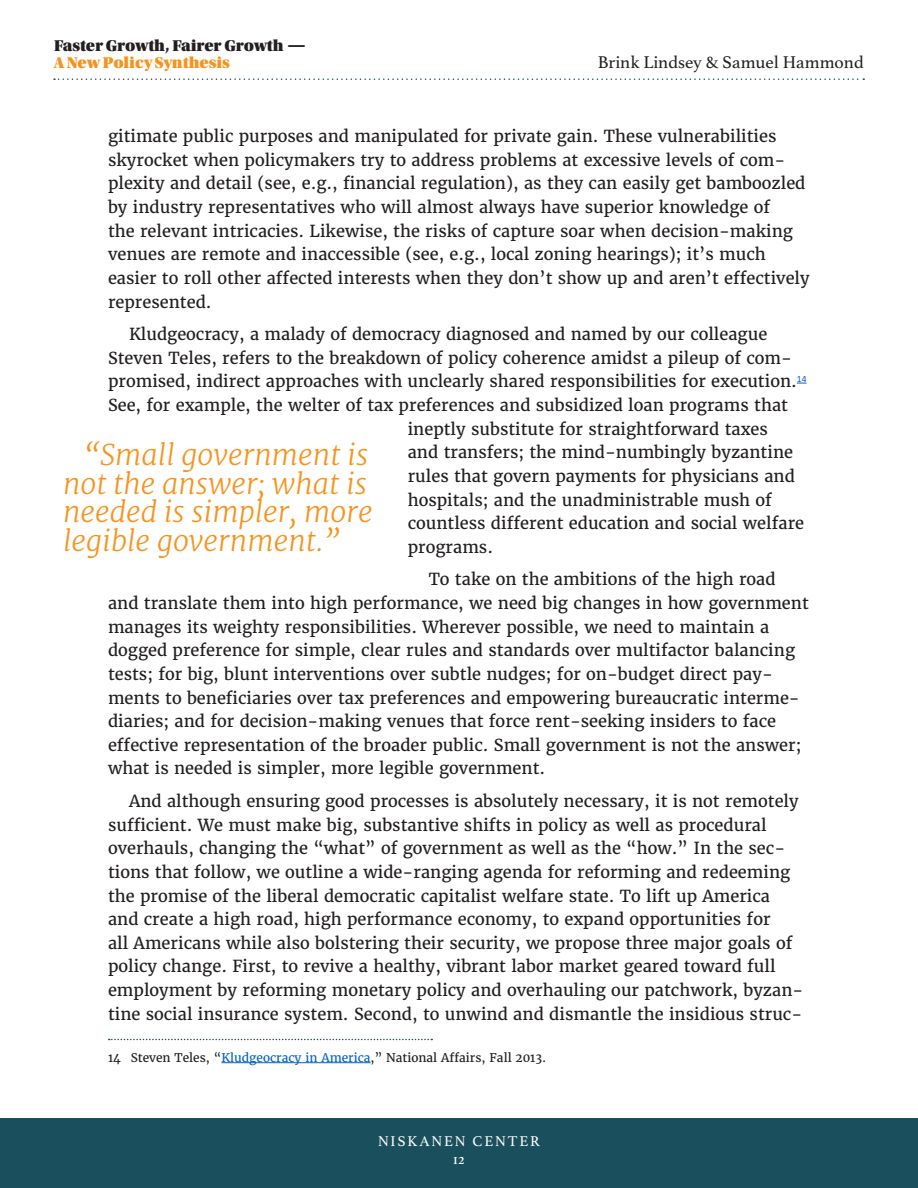
<style>
.page{position:relative;width:918px;height:1188px;background:#fff}
.page>*{position:absolute;margin:0;border:0;box-sizing:border-box;transform-origin:0 0}
.Block_quote{font:italic 300 28.5px/28.5px "Merriweather";color:#f7931d}
.t1{font:18px "Athelas";color:#231f20}
.Body{font:16.5px/23.7px "Merriweather";color:#231f20}
.t2{font:16.5px "Utopia Std Black Headline";color:#231f20}
.t3{font:16.5px "Utopia Std Black Headline";color:#f7931d}
.t4{font:15px "Athelas";letter-spacing:.12em;color:#fff}
.Footnote_text{font:12px "Merriweather";color:#231f20}
.s1{font-family:"Merriweather";font-weight:800}
.s2{color:#0563c1}
</style>
<div class="page">
<div style="left:0;top:1119px;width:918px;height:69px;background:#1a505d"></div>
<svg style="left:54px;top:78px;width:810px;height:2px"></svg>
<svg style="left:109px;top:1039px;width:323px;height:1px"></svg>
<hr style="left:221px;top:1062px;width:150px;height:1px;background:#0563c1">
<p class="t2" style="left:54px;top:37px;width:254px">Faster Growth, Fairer Growth <span class="s1">—</span></p>
<p class="t3" style="left:54px;top:54px;width:177px">A New Policy Synthesis</p>
<p class="t1" style="left:598px;top:52px;width:268px">Brink Lindsey &amp; Samuel Hammond</p>
<p class="Body" style="left:108px;top:125px;width:703px">gitimate public purposes and manipulated for private gain. These vulnerabilities skyrocket when policymakers try to address problems at excessive levels of com&shy;plexity and detail (see, e.g., financial regulation), as they can easily get bamboozled by industry representatives who will almost always have superior knowledge of<br>the relevant intricacies. Likewise, the risks of capture soar when decision-making venues are remote and inaccessible (see, e.g., local zoning hearings); it’s much easier to roll other affected interests when they don’t show up and aren’t effectively represented.</p>
<p class="Body" style="left:129px;top:323px;width:640px">Kludgeocracy, a malady of democracy diagnosed and named by our colleague</p>
<p class="Body" style="left:108px;top:346px;width:686px">Steven Teles, refers to the breakdown of policy coherence amidst a pileup of com-</p>
<p class="Body" style="left:108px;top:370px;width:700px">promised, indirect approaches with unclearly shared responsibilities for execution.<sup>14</sup></p>
<p class="Body" style="left:108px;top:393px;width:682px">See, for example, the welter of tax preferences and subsidized loan programs that</p>
<p class="Body" style="left:408px;top:417px;width:362px">ineptly substitute for straightforward taxes</p>
<p class="Body" style="left:408px;top:441px;width:387px">and transfers; the mind-numbingly byzantine</p>
<p class="Body" style="left:408px;top:464px;width:389px">rules that govern payments for physicians and</p>
<p class="Body" style="left:408px;top:488px;width:366px">hospitals; and the unadministrable mush of</p>
<p class="Body" style="left:408px;top:512px;width:398px">countless different education and social welfare</p>
<p class="Body" style="left:408px;top:535px;width:87px">programs.</p>
<p class="Body" style="left:108px;top:568px;width:702px;text-indent:321px">To take on the ambitions of the high road and translate them into high performance, we need big changes in how government manages its weighty responsibilities. Wherever possible, we need to maintain a dogged preference for simple, clear rules and standards over multifactor balancing tests; for big, blunt interventions over subtle nudges; for on-budget direct pay&shy;ments to beneficiaries over tax preferences and empowering bureaucratic interme&shy;diaries; and for decision-making venues that force rent-seeking insiders to face effective representation of the broader public. Small government is not the answer; what is needed is simpler, more legible government.</p>
<p class="Body" style="left:108px;top:789px;width:697px;text-indent:21px">And although ensuring good processes is absolutely necessary, it is not remotely sufficient. We must make big, substantive shifts in policy as well as procedural overhauls, changing the “what” of government as well as the “how.” In the sec&shy;tions that follow, we outline a wide-ranging agenda for reforming and redeeming the promise of the liberal democratic capitalist welfare state. To lift up America and create a high road, high performance economy, to expand opportunities for<br>all Americans while also bolstering their security, we propose three major goals of policy change. First, to revive a healthy, vibrant labor market geared toward full employment by reforming monetary policy and overhauling our patchwork, byzan&shy;tine social insurance system. Second, to unwind and dismantle the insidious struc-</p>
<p class="Footnote_text" style="left:108px;top:1050px;width:440px">14 Steven Teles, “<span class="s2">Kludgeocracy in America</span>,” National Affairs, Fall 2013.</p>
<p class="Block_quote" style="left:63px;top:441px;width:311px;text-indent:21px">“Small government is not the answer; what is needed is simpler, more legible government.”</p>
<p class="t4" style="left:378px;top:1132px;width:163px">NISKANEN CENTER</p>
<p class="t4" style="left:453px;top:1151px;width:13px">12</p>
</div>
